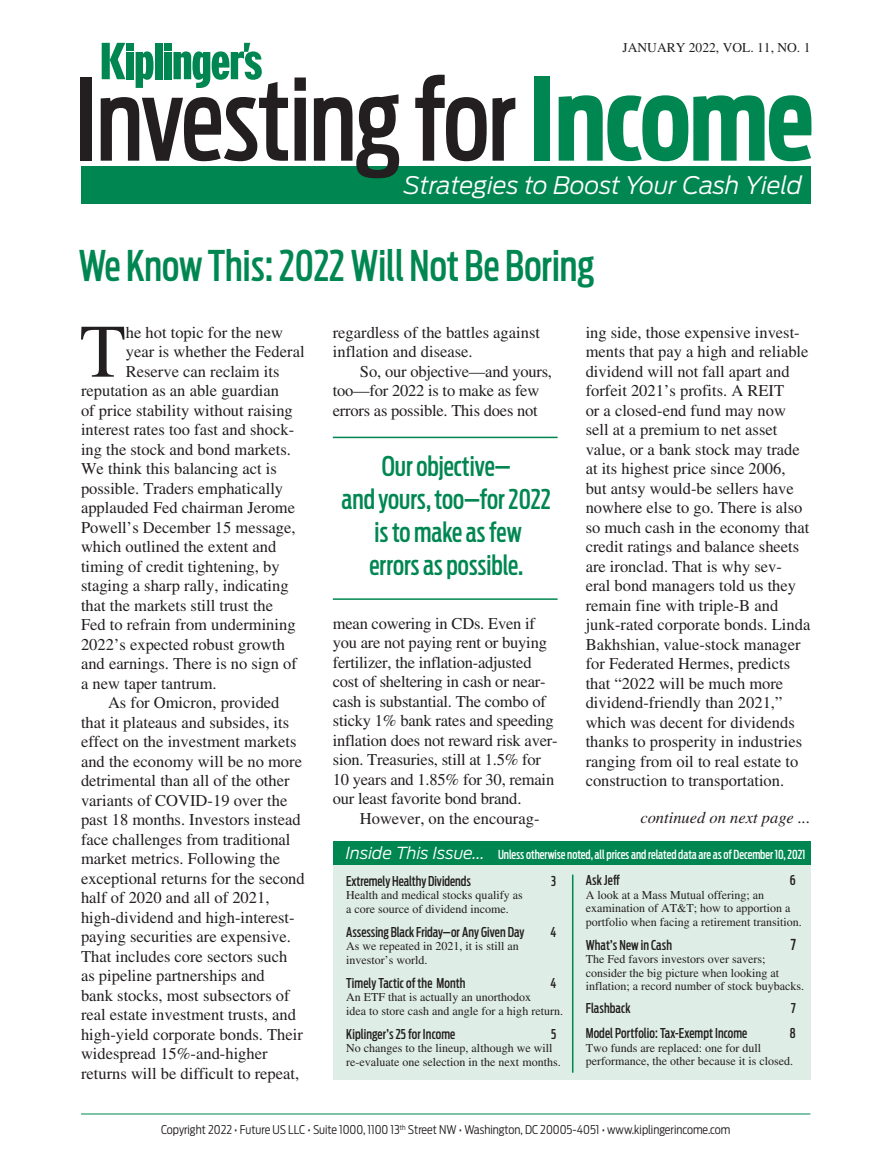
<style>
.page{position:relative;width:878px;height:1168px;background:#fff}
.page>*{position:absolute;margin:0;border:0;box-sizing:border-box;transform-origin:0 0}
.t1{font:500 112.5px "Antenna Extra Cond";letter-spacing:-.015em;color:#231f20}
.t2{font:75.45px "Times";color:#231f20}
.t3{font:500 42px "Antenna Extra Cond";color:#008751}
.t4{font:500 27px/33px "Antenna Extra Cond";color:#008751;text-align:center}
.t5{font:italic 300 24px "Antenna";letter-spacing:-.005em;color:#fff}
.t6{font:16.5px/19.5px "Times";color:#231f20}
.t7{font:italic 16.5px "Times";color:#231f20}
.t8{font:italic 300 16.5px "Antenna";color:#fff}
.t9{font:500 15px "Antenna Extra Cond";color:#231f20}
.t10{font:500 13.5px "Antenna Extra Cond";letter-spacing:.005em;color:#231f20}
.t11{font:13.5px "Times";color:#231f20}
.t12{font:500 12.3px "Antenna Extra Cond";color:#fff}
.t13{font:12px/13.5px "Times";color:#231f20}
.t14{font:300 12px "Antenna Cond";color:#231f20}
.s1{font-weight:700;font-size:114px;color:#008751}
</style>
<div class="page">
<hr style="left:81px;top:1113px;width:729px;height:1px;background:#008751">
<hr style="left:333px;top:437px;width:224px;height:1px;background:#008751">
<hr style="left:333px;top:598px;width:224px;height:2px;background:#008751">
<div style="left:81px;top:167px;width:729px;height:37px;background:#008751"></div>
<svg style="left:102px;top:43px;width:23px;height:36px"></svg>
<div style="left:126px;top:52px;width:8px;height:27px;background:#008751"></div>
<svg style="left:136px;top:51px;width:17px;height:37px"></svg>
<div style="left:155px;top:43px;width:7px;height:36px;background:#008751"></div>
<div style="left:164px;top:52px;width:7px;height:27px;background:#008751"></div>
<div style="left:126px;top:43px;width:8px;height:7px;background:#008751"></div>
<div style="left:164px;top:43px;width:7px;height:7px;background:#008751"></div>
<svg style="left:173px;top:43px;width:89px;height:45px"></svg>
<div style="left:333px;top:847px;width:477px;height:232px;background:#deede6"></div>
<hr style="left:572px;top:874px;width:1px;height:198px;background:#008751">
<div style="left:333px;top:841px;width:477px;height:24px;background:#008751"></div>
<p class="t11" style="left:622px;top:39px;width:189px">JANUARY 2022, VOL. 11, NO. 1</p>
<h1 class="t1" style="left:75px;top:53px;width:740px">Investing for<span class="s1">Income</span></h1>
<h3 class="t5" style="left:404px;top:171px;width:400px">Strategies to Boost Your Cash Yield</h3>
<h3 class="t3" style="left:78px;top:240px;width:517px">We Know This: 2022 Will Not Be Boring</h3>
<h2 class="t2" style="left:80px;top:309px;width:48px">T</h2>
<p class="t6" style="left:126px;top:322px;width:159px">he hot topic for the new</p>
<p class="t6" style="left:126px;top:342px;width:180px">year is whether the Federal</p>
<p class="t6" style="left:126px;top:361px;width:155px">Reserve can reclaim its</p>
<p class="t6" style="left:81px;top:381px;width:199px">reputation as an able guardian</p>
<p class="t6" style="left:81px;top:400px;width:213px">of price stability without raising</p>
<p class="t6" style="left:81px;top:420px;width:215px">interest rates too fast and shock-</p>
<p class="t6" style="left:81px;top:439px;width:211px">ing the stock and bond markets.</p>
<p class="t6" style="left:81px;top:459px;width:197px">We think this balancing act is</p>
<p class="t6" style="left:81px;top:478px;width:204px">possible. Traders emphatically</p>
<p class="t6" style="left:81px;top:498px;width:215px">applauded Fed chairman Jerome</p>
<p class="t6" style="left:81px;top:517px;width:216px">Powell’s December 15 message,</p>
<p class="t6" style="left:81px;top:537px;width:197px">which outlined the extent and</p>
<p class="t6" style="left:81px;top:556px;width:200px">timing of credit tightening, by</p>
<p class="t6" style="left:81px;top:576px;width:209px">staging a sharp rally, indicating</p>
<p class="t6" style="left:81px;top:595px;width:194px">that the markets still trust the</p>
<p class="t6" style="left:81px;top:615px;width:216px">Fed to refrain from undermining</p>
<p class="t6" style="left:81px;top:634px;width:205px">2022’s expected robust growth</p>
<p class="t6" style="left:81px;top:654px;width:217px">and earnings. There is no sign of</p>
<p class="t6" style="left:81px;top:673px;width:137px">a new taper tantrum.</p>
<p class="t6" style="left:108px;top:693px;width:173px">As for Omicron, provided</p>
<p class="t6" style="left:81px;top:712px;width:210px">that it plateaus and subsides, its</p>
<p class="t6" style="left:81px;top:732px;width:217px">effect on the investment markets</p>
<p class="t6" style="left:81px;top:751px;width:222px">and the economy will be no more</p>
<p class="t6" style="left:81px;top:771px;width:210px">detrimental than all of the other</p>
<p class="t6" style="left:81px;top:790px;width:208px">variants of COVID-19 over the</p>
<p class="t6" style="left:81px;top:810px;width:221px">past 18 months. Investors instead</p>
<p class="t6" style="left:81px;top:829px;width:211px">face challenges from traditional</p>
<p class="t6" style="left:81px;top:849px;width:200px">market metrics. Following the</p>
<p class="t6" style="left:81px;top:868px;width:225px">exceptional returns for the second</p>
<p class="t6" style="left:81px;top:888px;width:190px">half of 2020 and all of 2021,</p>
<p class="t6" style="left:81px;top:907px;width:215px">high-dividend and high-interest-</p>
<p class="t6" style="left:81px;top:927px;width:211px">paying securities are expensive.</p>
<p class="t6" style="left:81px;top:946px;width:208px">That includes core sectors such</p>
<p class="t6" style="left:81px;top:966px;width:185px">as pipeline partnerships and</p>
<p class="t6" style="left:81px;top:985px;width:210px">bank stocks, most subsectors of</p>
<p class="t6" style="left:81px;top:1005px;width:216px">real estate investment trusts, and</p>
<p class="t6" style="left:81px;top:1024px;width:223px">high-yield corporate bonds. Their</p>
<p class="t6" style="left:81px;top:1044px;width:188px">widespread 15%-and-higher</p>
<p class="t6" style="left:81px;top:1063px;width:220px">returns will be difficult to repeat,</p>
<p class="t6" style="left:333px;top:322px;width:209px">regardless of the battles against inflation and disease.</p>
<p class="t6" style="left:333px;top:361px;width:221px;text-indent:27px">So, our objective—and yours, too—for 2022 is to make as few errors as possible. This does not</p>
<h3 class="t4" style="left:341px;top:450px;width:211px">Our objective—<br>and yours, too—for 2022 is to make as few<br>errors as possible.</h3>
<p class="t6" style="left:333px;top:613px;width:226px">mean cowering in CDs. Even if you are not paying rent or buying fertilizer, the inflation-adjusted cost of sheltering in cash or near&shy;cash is substantial. The combo of sticky 1% bank rates and speeding inflation does not reward risk aver&shy;sion. Treasuries, still at 1.5% for 10 years and 1.85% for 30, remain our least favorite bond brand.</p>
<p class="t6" style="left:360px;top:808px;width:181px">However, on the encourag-</p>
<p class="t6" style="left:585px;top:322px;width:226px">ing side, those expensive invest&shy;ments that pay a high and reliable dividend will not fall apart and forfeit 2021’s profits. A REIT<br>or a closed-end fund may now sell at a premium to net asset value, or a bank stock may trade at its highest price since 2006, but antsy would-be sellers have nowhere else to go. There is also so much cash in the economy that credit ratings and balance sheets are ironclad. That is why sev&shy;eral bond managers told us they remain fine with triple-B and junk-rated corporate bonds. Linda<br>Bakhshian, value-stock manager for Federated Hermes, predicts that “2022 will be much more dividend-friendly than 2021,” which was decent for dividends thanks to prosperity in industries ranging from oil to real estate to construction to transportation.</p>
<p class="t7" style="left:640px;top:808px;width:172px">continued on next page ...</p>
<p class="t8" style="left:346px;top:843px;width:140px">Inside This Issue...</p>
<p class="t12" style="left:498px;top:847px;width:309px">Unless otherwise noted, all prices and related data are as of December 10, 2021</p>
<p class="t10" style="left:346px;top:873px;width:126px">Extremely Healthy Dividends</p>
<p class="t10" style="left:551px;top:873px;width:6px">3</p>
<p class="t13" style="left:346px;top:888px;width:178px">Health and medical stocks qualify as a core source of dividend income.</p>
<p class="t10" style="left:346px;top:924px;width:180px">Assessing Black Friday—or Any Given Day</p>
<p class="t10" style="left:550px;top:924px;width:7px">4</p>
<p class="t13" style="left:346px;top:939px;width:174px">As we repeated in 2021, it is still an investor’s world.</p>
<p class="t10" style="left:346px;top:975px;width:121px">Timely Tactic of the Month</p>
<p class="t10" style="left:550px;top:975px;width:7px">4</p>
<p class="t13" style="left:346px;top:990px;width:218px">An ETF that is actually an unorthodox<br>idea to store cash and angle for a high return.</p>
<p class="t10" style="left:346px;top:1026px;width:110px">Kiplinger’s 25 for Income</p>
<p class="t10" style="left:551px;top:1026px;width:7px">5</p>
<p class="t13" style="left:346px;top:1041px;width:216px">No changes to the lineup, although we will re-evaluate one selection in the next months.</p>
<p class="t10" style="left:585px;top:872px;width:36px">Ask Jeff</p>
<p class="t10" style="left:790px;top:872px;width:7px">6</p>
<p class="t13" style="left:585px;top:888px;width:217px">A look at a Mass Mutual offering; an examination of AT&amp;T; how to apportion a portfolio when facing a retirement transition.</p>
<p class="t10" style="left:585px;top:936px;width:88px">What’s New in Cash</p>
<p class="t9" style="left:790px;top:935px;width:7px">7</p>
<p class="t13" style="left:585px;top:952px;width:220px">The Fed favors investors over savers; consider the big picture when looking at inflation; a record number of stock buybacks.</p>
<p class="t10" style="left:585px;top:999px;width:46px">Flashback</p>
<p class="t10" style="left:791px;top:999px;width:6px">7</p>
<p class="t10" style="left:585px;top:1025px;width:163px">Model Portfolio: Tax-Exempt Income</p>
<p class="t10" style="left:790px;top:1025px;width:7px">8</p>
<p class="t13" style="left:585px;top:1041px;width:209px">Two funds are replaced: one for dull performance, the other because it is closed.</p>
<p class="t14" style="left:161px;top:1122px;width:571px">Copyright 2022 • Future US LLC • Suite 1000, 1100 13<sup>th</sup> Street NW • Washington, DC 20005-4051 • www.kiplingerincome.com</p>
</div>
